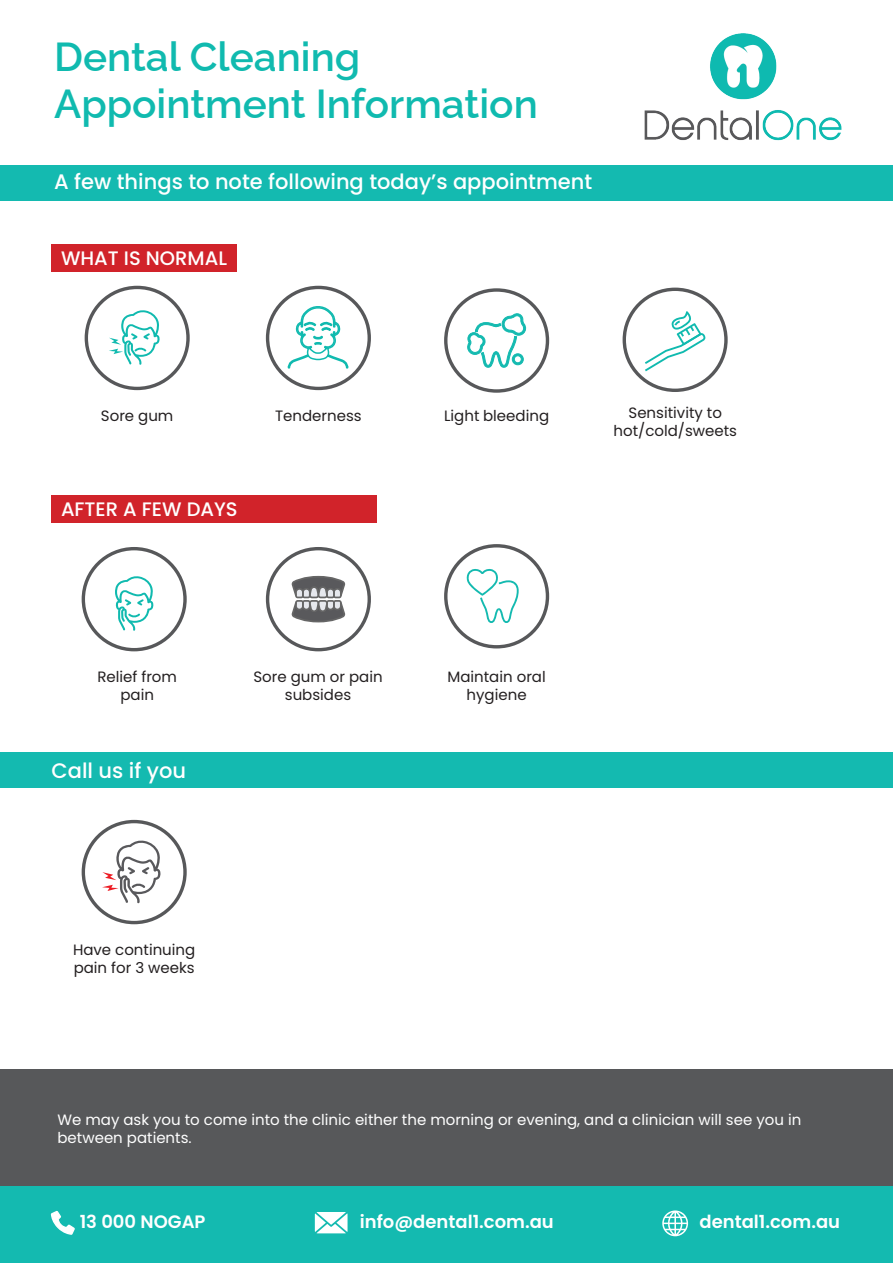
<style>
.page{position:relative;width:893px;height:1263px;background:#fff}
.page>*{position:absolute;margin:0;border:0;box-sizing:border-box;transform-origin:0 0}
.t1{font:100 40.5px "Raleway";color:#10baaf}
.t2{font:500 21px "Poppins";color:#fff}
.t3{font:500 19.5px "Poppins";color:#fff}
.t4{font:600 18px "Poppins";color:#fff}
.t5{font:15px/18px "Poppins";color:#231f20;text-align:center}
.t6{font:15px/18px "Poppins";color:#fff}
</style>
<div class="page">
<svg style="left:102px;top:840px;width:59px;height:63px"></svg>
<div style="left:0;top:166px;width:893px;height:35px;background:#14bab0"></div>
<div style="left:85px;top:286px;width:105px;height:104px;border:3px solid #57585a;border-radius:50%"></div>
<div style="left:266px;top:286px;width:105px;height:104px;border:3px solid #57585a;border-radius:50%"></div>
<svg style="left:467px;top:313px;width:59px;height:55px"></svg>
<div style="left:0;top:1069px;width:893px;height:117px;background:#57585a"></div>
<div style="left:0;top:1186px;width:893px;height:77px;background:#14bab0"></div>
<svg style="left:50px;top:1210px;width:24px;height:25px"></svg>
<svg style="left:315px;top:1212px;width:33px;height:21px"></svg>
<svg style="left:662px;top:1210px;width:26px;height:26px"></svg>
<div style="left:82px;top:820px;width:105px;height:104px;border:3px solid #57585a;border-radius:50%"></div>
<div style="left:0;top:753px;width:893px;height:35px;background:#14bab0"></div>
<svg style="left:109px;top:310px;width:51px;height:55px"></svg>
<div style="left:52px;top:244px;width:185px;height:27px;background:#d1232a"></div>
<div style="left:444px;top:288px;width:105px;height:105px;border:3px solid #57585a;border-radius:50%"></div>
<svg style="left:287px;top:306px;width:63px;height:245px"></svg>
<div style="left:52px;top:496px;width:325px;height:27px;background:#d1232a"></div>
<div style="left:266px;top:547px;width:105px;height:104px;border:3px solid #57585a;border-radius:50%"></div>
<div style="left:623px;top:288px;width:105px;height:104px;border:3px solid #57585a;border-radius:50%"></div>
<div style="left:82px;top:547px;width:105px;height:104px;border:3px solid #57585a;border-radius:50%"></div>
<div style="left:444px;top:544px;width:105px;height:104px;border:3px solid #57585a;border-radius:50%"></div>
<svg style="left:645px;top:311px;width:60px;height:60px"></svg>
<svg style="left:466px;top:568px;width:53px;height:55px"></svg>
<svg style="left:115px;top:576px;width:39px;height:55px"></svg>
<svg style="left:292px;top:576px;width:53px;height:46px;background:#8f9092"></svg>
<img style="left:644px;top:33px;width:197px;height:108px">
<p class="t1" style="left:54px;top:24px;width:308px">Dental Cleaning</p>
<p class="t1" style="left:54px;top:71px;width:485px">Appointment Information</p>
<p class="t2" style="left:54px;top:170px;width:540px">A few things to note following today’s appointment</p>
<p class="t3" style="left:61px;top:247px;width:168px">WHAT IS NORMAL</p>
<p class="t5" style="left:101px;top:407px;width:74px">Sore gum</p>
<p class="t5" style="left:275px;top:407px;width:88px">Tenderness</p>
<p class="t3" style="left:61px;top:498px;width:178px">AFTER A FEW DAYS</p>
<p class="t5" style="left:444px;top:407px;width:107px">Light bleeding</p>
<p class="t5" style="left:97px;top:668px;width:81px">Relief from pain</p>
<p class="t5" style="left:447px;top:668px;width:100px">Maintain oral hygiene</p>
<p class="t5" style="left:253px;top:668px;width:131px">Sore gum or pain</p>
<p class="t5" style="left:285px;top:686px;width:68px">subsides</p>
<p class="t2" style="left:52px;top:758px;width:136px">Call us if you</p>
<p class="t5" style="left:73px;top:941px;width:124px">Have continuing</p>
<p class="t5" style="left:74px;top:959px;width:123px">pain for 3 weeks</p>
<p class="t5" style="left:628px;top:404px;width:95px">Sensitivity to</p>
<p class="t5" style="left:613px;top:422px;width:125px">hot/cold/sweets</p>
<p class="t6" style="left:58px;top:1110px;width:745px">We may ask you to come into the clinic either the morning or evening, and a clinician will see you in between patients.</p>
<p class="t4" style="left:80px;top:1211px;width:127px">13 000 NOGAP</p>
<p class="t4" style="left:360px;top:1211px;width:196px">info@dental1.com.au</p>
<p class="t4" style="left:699px;top:1211px;width:142px">dental1.com.au</p>
</div>
